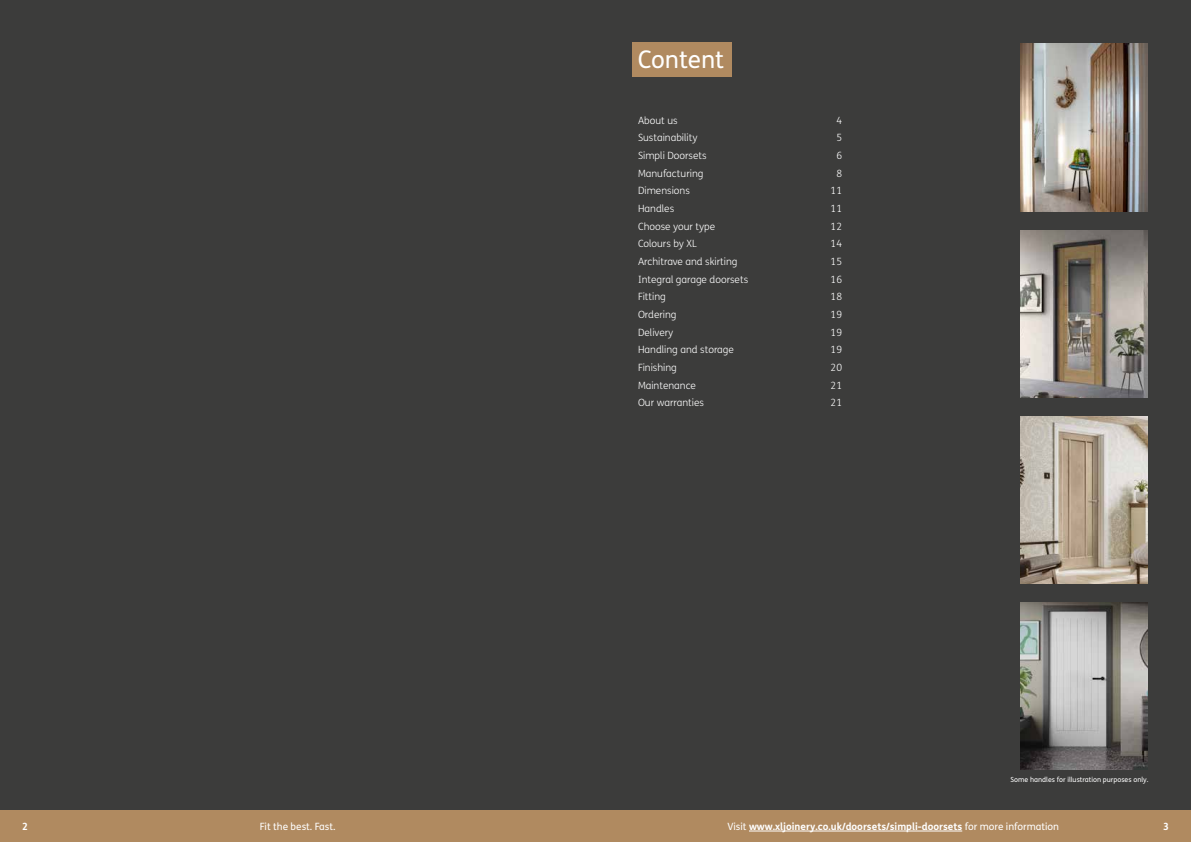
<style>
.page{position:relative;width:1191px;height:842px;background:#3c3c3b}
.page>*{position:absolute;margin:0;border:0;box-sizing:border-box;transform-origin:0 0}
.t1{font:24.3px "FS Me";letter-spacing:-.005em;color:#fff}
.t2{font:300 10px "FS Me";color:#fff}
.t3{font:700 10px "FS Me";color:#fff}
.t4{font:10px "FS Me";color:#fff}
.t5{font:7px "FS Me";color:#fff}
.s1{font-weight:400}
</style>
<div class="page">
<img style="left:1020px;top:44px;width:127px;height:167px">
<img style="left:1020px;top:416px;width:127px;height:168px">
<img style="left:1020px;top:603px;width:127px;height:167px">
<img style="left:1020px;top:230px;width:127px;height:167px">
<div style="left:632px;top:43px;width:99px;height:34px;background:#b08a60"></div>
<div style="left:0;top:811px;width:1191px;height:31px;background:#b08a60"></div>
<hr style="left:749px;top:831px;width:213px;height:1px;background:#fff">
<h1 class="t1" style="left:637px;top:42px;width:88px">Content</h1>
<p class="t2" style="left:638px;top:113px;width:41px">About us</p>
<p class="t2" style="left:836px;top:113px;width:7px">4</p>
<p class="t2" style="left:638px;top:131px;width:61px">Sustainability</p>
<p class="t2" style="left:836px;top:131px;width:7px">5</p>
<p class="t2" style="left:638px;top:149px;width:70px">Simpli Doorsets</p>
<p class="t2" style="left:836px;top:149px;width:7px">6</p>
<p class="t2" style="left:638px;top:166px;width:67px">Manufacturing</p>
<p class="t2" style="left:836px;top:166px;width:7px">8</p>
<p class="t2" style="left:638px;top:184px;width:53px">Dimensions</p>
<p class="t2" style="left:830px;top:184px;width:13px">11</p>
<p class="t2" style="left:638px;top:202px;width:38px">Handles</p>
<p class="t2" style="left:830px;top:202px;width:13px">11</p>
<p class="t2" style="left:638px;top:219px;width:79px">Choose your type</p>
<p class="t2" style="left:830px;top:219px;width:13px">12</p>
<p class="t2" style="left:638px;top:237px;width:60px">Colours by XL</p>
<p class="t2" style="left:830px;top:237px;width:13px">14</p>
<p class="t2" style="left:638px;top:255px;width:101px">Architrave and skirting</p>
<p class="t2" style="left:830px;top:255px;width:13px">15</p>
<p class="t2" style="left:638px;top:272px;width:112px">Integral garage doorsets</p>
<p class="t2" style="left:830px;top:272px;width:13px">16</p>
<p class="t2" style="left:638px;top:290px;width:29px">Fitting</p>
<p class="t2" style="left:830px;top:290px;width:13px">18</p>
<p class="t2" style="left:638px;top:308px;width:40px">Ordering</p>
<p class="t2" style="left:830px;top:308px;width:13px">19</p>
<p class="t2" style="left:638px;top:325px;width:37px">Delivery</p>
<p class="t2" style="left:830px;top:325px;width:13px">19</p>
<p class="t2" style="left:638px;top:343px;width:97px">Handling and storage</p>
<p class="t2" style="left:830px;top:343px;width:13px">19</p>
<p class="t2" style="left:638px;top:361px;width:40px">Finishing</p>
<p class="t2" style="left:830px;top:361px;width:13px">20</p>
<p class="t2" style="left:638px;top:378px;width:59px">Maintenance</p>
<p class="t2" style="left:830px;top:378px;width:13px">21</p>
<p class="t2" style="left:638px;top:396px;width:67px">Our warranties</p>
<p class="t2" style="left:830px;top:396px;width:13px">21</p>
<p class="t5" style="left:1010px;top:775px;width:139px">Some handles for illustration purposes only.</p>
<p class="t3" style="left:22px;top:819px;width:7px">2</p>
<p class="t4" style="left:260px;top:820px;width:77px">Fit the best. Fast.</p>
<p class="t3" style="left:727px;top:819px;width:333px"><span class="s1">Visit</span> www.xljoinery.co.uk/doorsets/simpli-doorsets <span class="s1">for more information</span></p>
<p class="t3" style="left:1163px;top:819px;width:7px">3</p>
</div>
